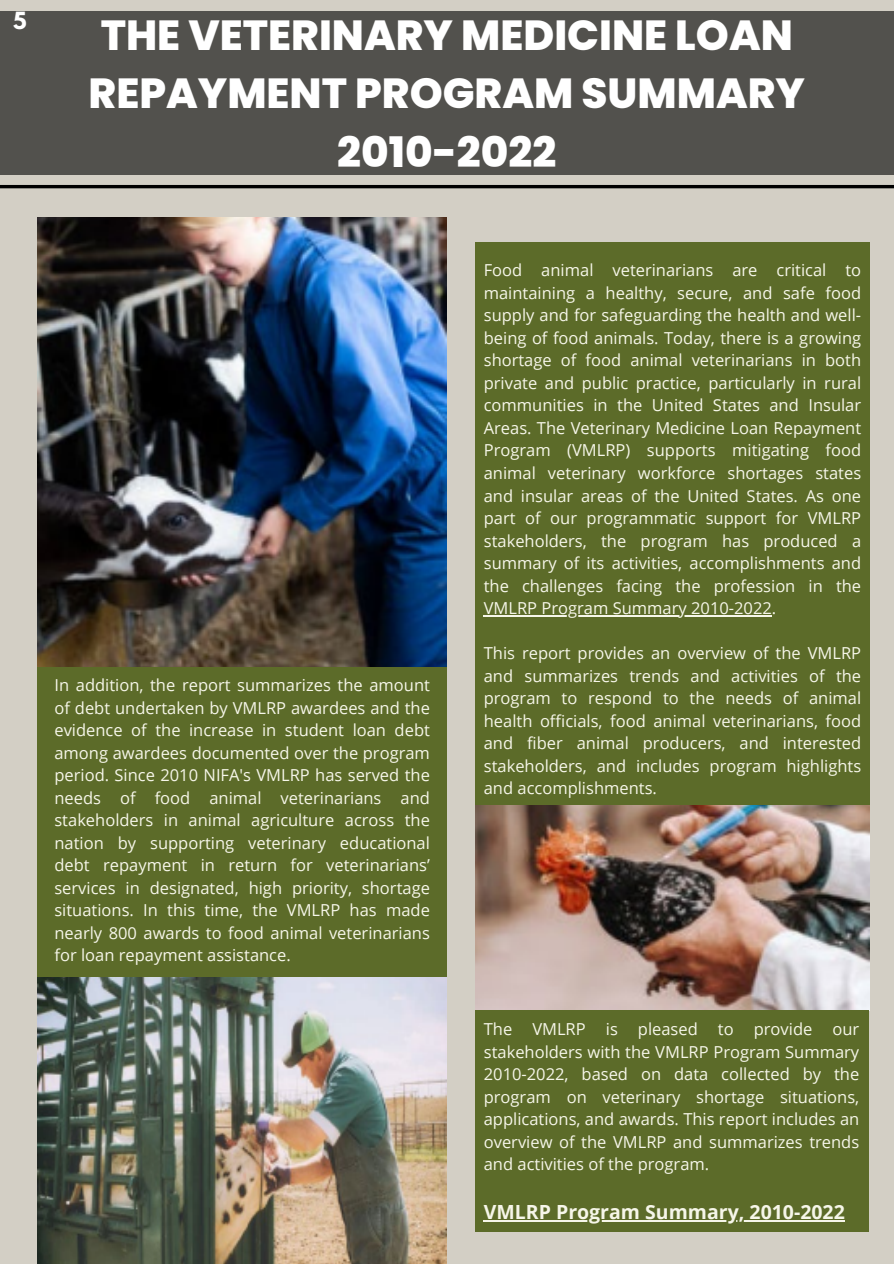
<style>
.page{position:relative;width:894px;height:1264px;background:#fff}
.page>*{position:absolute;margin:0;border:0;box-sizing:border-box;transform-origin:0 0}
.t1{font:800 42px/58.5px "Poppins";color:#fff;text-align:center}
.t2{font:700 21px "League Spartan";color:#fff}
.t3{font:700 19.5px "Open Sans";color:#f6f6e9}
.t4{font:16.5px/22.5px "Open Sans";color:#f6f6e9;text-align:justify}
</style>
<div class="page">
<div style="left:0;top:0;width:893px;height:1263px;background:#d3cfc5"></div>
<div style="left:38px;top:667px;width:408px;height:494px;background:#5c6b29"></div>
<img style="left:38px;top:217px;width:408px;height:449px">
<div style="left:475px;top:242px;width:394px;height:563px;background:#5c6b29"></div>
<img style="left:475px;top:805px;width:394px;height:205px">
<img style="left:38px;top:977px;width:408px;height:286px">
<hr style="left:0;top:185px;width:893px;height:3px;background:#000">
<div style="left:475px;top:1010px;width:394px;height:221px;background:#5c6b29"></div>
<div style="left:0;top:11px;width:893px;height:164px;background:#52514d"></div>
<hr style="left:483px;top:615px;width:288px;height:1px;background:#f6f6e9">
<hr style="left:483px;top:1219px;width:361px;height:1px;background:#f6f6e9">
<p class="t2" style="left:13px;top:11px;width:15px">5</p>
<h1 class="t1" style="left:89px;top:6px;width:717px">THE VETERINARY MEDICINE LOAN<br>REPAYMENT PROGRAM SUMMARY<br>2010-2022</h1>
<p class="t4" style="left:54px;top:673px;width:377px">In addition, the report summarizes the amount of debt undertaken by VMLRP awardees and the evidence of the increase in student loan debt among awardees documented over the program period. Since 2010 NIFA's VMLRP has served the needs of food animal veterinarians and stakeholders in animal agriculture across the nation by supporting veterinary educational debt repayment in return for veterinarians’ services in designated, high priority, shortage situations. In this time, the VMLRP has made nearly 800 awards to food animal veterinarians for loan repayment assistance.</p>
<p class="t4" style="left:483px;top:259px;width:379px">Food animal veterinarians are critical to maintaining a healthy, secure, and safe food supply and for safeguarding the health and well&shy;being of food animals. Today, there is a growing shortage of food animal veterinarians in both private and public practice, particularly in rural communities in the United States and Insular Areas. The Veterinary Medicine Loan Repayment Program (VMLRP) supports mitigating food animal veterinary workforce shortages states and insular areas of the United States. As one part of our programmatic support for VMLRP stakeholders, the program has produced a summary of its activities, accomplishments and the challenges facing the profession in the VMLRP Program Summary 2010-2022.</p>
<p class="t4" style="left:483px;top:641px;width:379px">This report provides an overview of the VMLRP and summarizes trends and activities of the program to respond to the needs of animal health officials, food animal veterinarians, food and fiber animal producers, and interested stakeholders, and includes program highlights and accomplishments.</p>
<p class="t4" style="left:483px;top:1017px;width:377px">The VMLRP is pleased to provide our stakeholders with the VMLRP Program Summary 2010-2022, based on data collected by the program on veterinary shortage situations, applications, and awards. This report includes an overview of the VMLRP and summarizes trends and activities of the program.</p>
<p class="t3" style="left:483px;top:1197px;width:362px">VMLRP Program Summary, 2010-2022</p>
</div>
